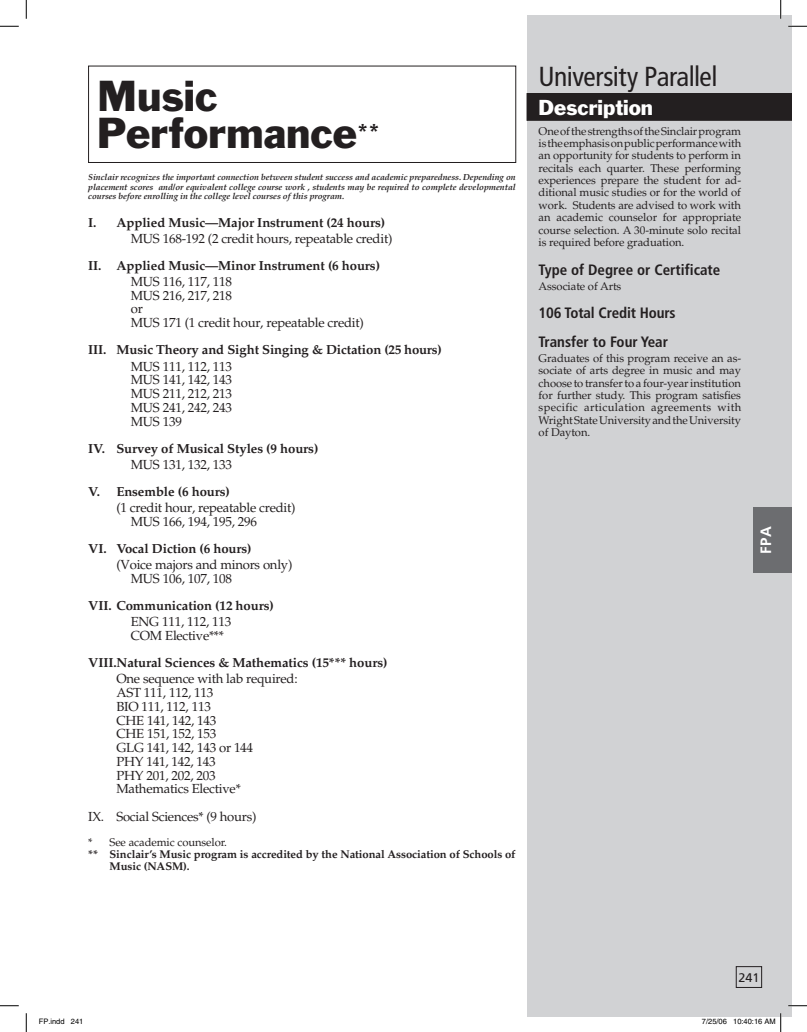
<style>
.page{position:relative;width:807px;height:1032px;background:#fff}
.page>*{position:absolute;margin:0;border:0;box-sizing:border-box;transform-origin:0 0}
.t1{font:40px/37.5px "Franklin Gothic";color:#231f20}
.t2{font:condensed 27.5px "Frutiger";letter-spacing:-.02em;color:#231f20}
.t3{font:20px "Franklin Gothic";color:#fff}
.t4{font:700 condensed 15px/28.5px "Frutiger";color:#231f20}
.t5{font:700 15px "Frutiger";color:#fff}
.t6{font:13.12px/13.8px "Palatino";letter-spacing:-.02em;color:#231f20}
.t7{font:700 13.12px "Palatino";letter-spacing:-.01em;color:#231f20}
.t8{font:12.5px "Frutiger";color:#231f20}
.t9{font:11.25px/12.4px "Palatino";letter-spacing:-.01em;color:#231f20;text-align:justify}
.t10{font:700 11.25px/12.4px "Palatino";letter-spacing:-.01em;color:#231f20}
.t11{font:italic 700 8.75px/9.6px "Palatino";letter-spacing:-.01em;color:#231f20;text-align:justify}
.t12{font:7.5px "Helvetica";color:#000}
</style>
<div class="page">
<div style="left:527px;top:15px;width:264px;height:1001px;background:#d1d2d4"></div>
<div style="left:735px;top:966px;width:26px;height:21px;border:1px solid #231f20"></div>
<div style="left:753px;top:507px;width:38px;height:65px;background:#6c6d70"></div>
<div style="left:526px;top:93px;width:265px;height:28px;background:#231f20"></div>
<div style="left:88px;top:66px;width:428px;height:97px;border:1px solid #231f20"></div>
<svg style="left:0;top:25px;width:19px;height:2px"></svg>
<svg style="left:788px;top:25px;width:18px;height:2px"></svg>
<svg style="left:0;top:1005px;width:19px;height:1px"></svg>
<svg style="left:788px;top:1004px;width:18px;height:2px"></svg>
<svg style="left:25px;top:0;width:2px;height:19px"></svg>
<svg style="left:25px;top:1013px;width:2px;height:18px"></svg>
<svg style="left:779px;top:0;width:2px;height:19px"></svg>
<svg style="left:733px;top:1012px;width:48px;height:19px"></svg>
<h1 class="t1" style="left:97px;top:76px;width:284px">Music<br>Performance<sup>**</sup></h1>
<p class="t11" style="left:88px;top:172px;width:429px">Sinclair recognizes the important connection between student success and academic preparedness. Depending on placement scores and/or equivalent college course work , students may be required to complete developmental courses before enrolling in the college level courses of this program.</p>
<p class="t7" style="left:88px;top:214px;width:298px">I. Applied Music—Major Instrument (24 hours)</p>
<p class="t6" style="left:131px;top:231px;width:263px">MUS 168-192 (2 credit hours, repeatable credit)</p>
<p class="t7" style="left:88px;top:258px;width:293px">II. Applied Music—Minor Instrument (6 hours)</p>
<p class="t6" style="left:131px;top:275px;width:234px">MUS 116, 117, 118<br>MUS 216, 217, 218<br>or<br>MUS 171 (1 credit hour, repeatable credit)</p>
<p class="t7" style="left:88px;top:342px;width:355px">III. Music Theory and Sight Singing &amp; Dictation (25 hours)</p>
<p class="t6" style="left:131px;top:359px;width:103px;text-align:justify">MUS 111, 112, 113<br>MUS 141, 142, 143<br>MUS 211, 212, 213<br>MUS 241, 242, 243<br>MUS 139</p>
<p class="t7" style="left:88px;top:440px;width:231px">IV. Survey of Musical Styles (9 hours)</p>
<p class="t6" style="left:131px;top:457px;width:103px">MUS 131, 132, 133</p>
<p class="t7" style="left:88px;top:484px;width:143px">V. Ensemble (6 hours)</p>
<p class="t6" style="left:131px;top:501px;width:166px;text-indent:-14px">(1 credit hour, repeatable credit)<br>MUS 166, 194, 195, 296</p>
<p class="t7" style="left:88px;top:541px;width:165px">VI. Vocal Diction (6 hours)</p>
<p class="t6" style="left:131px;top:558px;width:163px;text-indent:-14px">(Voice majors and minors only)<br>MUS 106, 107, 108</p>
<p class="t7" style="left:88px;top:598px;width:187px">VII. Communication (12 hours)</p>
<p class="t6" style="left:131px;top:615px;width:102px">ENG 111, 112, 113<br>COM Elective***</p>
<p class="t7" style="left:88px;top:655px;width:300px">VIII.Natural Sciences &amp; Mathematics (15*** hours)</p>
<p class="t6" style="left:116px;top:672px;width:183px">One sequence with lab required:<br>AST 111, 112, 113<br>BIO 111, 112, 113<br>CHE 141, 142, 143<br>CHE 151, 152, 153<br>GLG 141, 142, 143 or 144<br>PHY 141, 142, 143<br>PHY 201, 202, 203<br>Mathematics Elective*</p>
<p class="t6" style="left:88px;top:809px;width:170px">IX. Social Sciences* (9 hours)</p>
<p class="t9" style="left:88px;top:835px;width:140px">* See academic counselor.</p>
<p class="t10" style="left:109px;top:847px;width:407px;text-indent:-21px">** Sinclair’s Music program is accredited by the National Association of Schools of<br>Music (NASM).</p>
<h2 class="t2" style="left:538px;top:61px;width:180px">University Parallel</h2>
<h3 class="t3" style="left:538px;top:95px;width:116px">Description</h3>
<p class="t9" style="left:538px;top:125px;width:204px">One of the strengths of the Sinclair program is the emphasis on public performance with an opportunity for students to perform in recitals each quarter. These performing experiences prepare the student for ad&shy;ditional music studies or for the world of work. Students are advised to work with an academic counselor for appropriate course selection. A 30-minute solo recital is required before graduation.</p>
<h3 class="t4" style="left:538px;top:255px;width:183px">Type of Degree or Certificate</h3>
<p class="t9" style="left:538px;top:280px;width:84px">Associate of Arts</p>
<h3 class="t4" style="left:538px;top:298px;width:138px">106 Total Credit Hours<br>Transfer to Four Year</h3>
<p class="t9" style="left:538px;top:352px;width:204px">Graduates of this program receive an as&shy;sociate of arts degree in music and may choose to transfer to a four-year institution for further study. This program satisfies specific articulation agreements with Wright State University and the University of Dayton.</p>
<h3 class="t5" style="left:756px;top:554px;width:29px;rotate:-90deg">FPA</h3>
<p class="t8" style="left:738px;top:970px;width:22px">241</p>
<p class="t12" style="left:39px;top:1017px;width:46px">FP.indd 241</p>
<p class="t12" style="left:701px;top:1017px;width:75px">7/25/06 10:40:16 AM</p>
</div>
